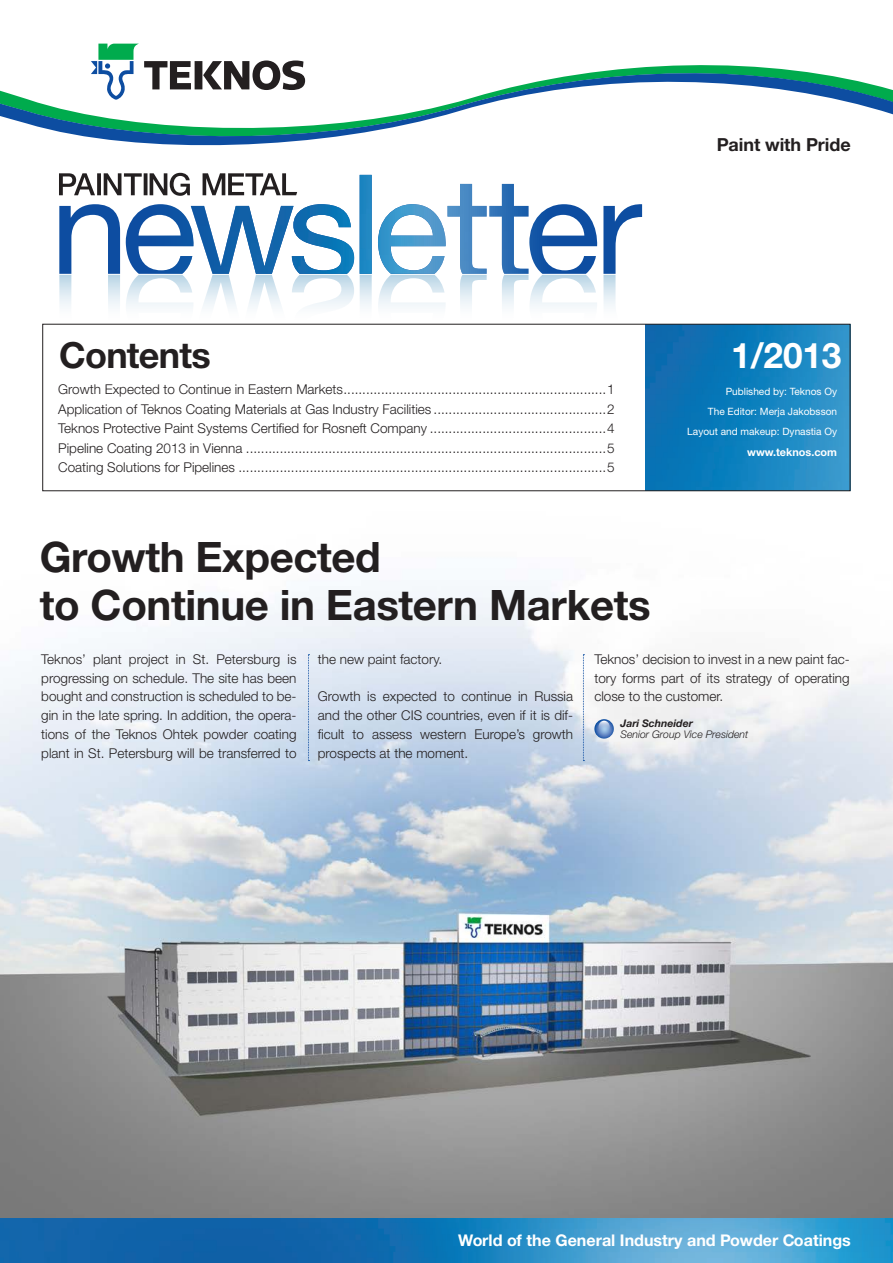
<style>
.page{position:relative;width:893px;height:1263px;background:#fff}
.page>*{position:absolute;margin:0;border:0;box-sizing:border-box;transform-origin:0 0}
.t1{font:700 42px/48px "Helvetica Neue LT Std";letter-spacing:-.01em;color:#231f20}
.t2{font:700 36px "Helvetica Neue LT Std";letter-spacing:-.02em;color:#231f20}
.t3{font:700 35.25px "Helvetica Neue LT Std";color:#fff}
.t4{font:700 18px "Helvetica Neue LT Std";letter-spacing:-.005em;color:#231f20}
.t5{font:700 16.2px "Helvetica Neue LT Std";color:#fff}
.t6{font:300 13.5px/18.8px "Helvetica Neue LT Std";color:#231f20;text-align:justify}
.t7{font:700 10.8px "Helvetica Neue LT Std";color:#fff}
.t8{font:italic 300 10.5px "Helvetica Neue LT Std";color:#231f20}
.t9{font:italic 700 10.5px "Helvetica Neue LT Std";color:#231f20}
.t10{font:10.05px/20.4px "Helvetica Neue LT Std";color:#fff;text-align:right}
</style>
<div class="page">
<img style="left:0;top:466px;width:893px;height:753px">
<img style="left:0;top:1219px;width:893px;height:44px">
<div style="left:43px;top:324px;width:807px;height:167px;background:#fff"></div>
<img style="left:646px;top:326px;width:202px;height:163px">
<div style="left:42px;top:324px;width:808px;height:167px;border:1px solid #231f20"></div>
<svg style="left:98px;top:44px;width:40px;height:10px"></svg>
<svg style="left:91px;top:54px;width:213px;height:8px"></svg>
<svg style="left:0;top:62px;width:893px;height:84px"></svg>
<svg style="left:59px;top:173px;width:227px;height:2px"></svg>
<svg style="left:59px;top:275px;width:557px;height:32px"></svg>
<div style="left:59px;top:317px;width:583px;height:57px;background:#fff"></div>
<svg style="left:59px;top:175px;width:583px;height:99px"></svg>
<img style="left:89px;top:175px;width:494px;height:99px">
<svg style="left:594px;top:719px;width:20px;height:20px"></svg>
<svg style="left:598px;top:721px;width:12px;height:12px"></svg>
<svg style="left:308px;top:654px;width:1px;height:107px"></svg>
<svg style="left:583px;top:654px;width:1px;height:107px"></svg>
<h3 class="t4" style="left:717px;top:134px;width:135px">Paint with Pride</h3>
<h2 class="t2" style="left:59px;top:333px;width:153px">Contents</h2>
<h3 class="t3" style="left:731px;top:334px;width:112px">1/2013</h3>
<p class="t10" style="left:687px;top:381px;width:151px">Published by: Teknos Oy<br>The Editor: Merja Jakobsson<br>Layout and makeup: Dynastia Oy</p>
<p class="t7" style="left:747px;top:445px;width:91px">www.teknos.com</p>
<p class="t6" style="left:58px;top:379px;width:558px;line-height:19.5px">Growth Expected to Continue in Eastern Markets......................................................................1<br>Application of Teknos Coating Materials at Gas Industry Facilities ..............................................2<br>Teknos Protective Paint Systems Certified for Rosneft Company ...............................................4<br>Pipeline Coating 2013 in Vienna ................................................................................................5<br>Coating Solutions for Pipelines ..................................................................................................5</p>
<h1 class="t1" style="left:40px;top:532px;width:612px">Growth Expected<br>to Continue in Eastern Markets</h1>
<p class="t6" style="left:41px;top:649px;width:257px">Teknos’ plant project in St. Petersburg is progressing on schedule. The site has been bought and construction is scheduled to be&shy;gin in the late spring. In addition, the opera&shy;tions of the Teknos Ohtek powder coating plant in St. Petersburg will be transferred to</p>
<p class="t6" style="left:318px;top:649px;width:126px">the new paint factory.</p>
<p class="t6" style="left:594px;top:649px;width:257px">Teknos’ decision to invest in a new paint fac&shy;tory forms part of its strategy of operating close to the customer.</p>
<p class="t9" style="left:620px;top:716px;width:74px">Jari Schneider</p>
<p class="t8" style="left:620px;top:728px;width:129px">Senior Group Vice President</p>
<p class="t6" style="left:318px;top:687px;width:257px">Growth is expected to continue in Russia and the other CIS countries, even if it is dif&shy;ficult to assess western Europe’s growth prospects at the moment.</p>
<p class="t5" style="left:458px;top:1230px;width:394px">World of the General Industry and Powder Coatings</p>
</div>
